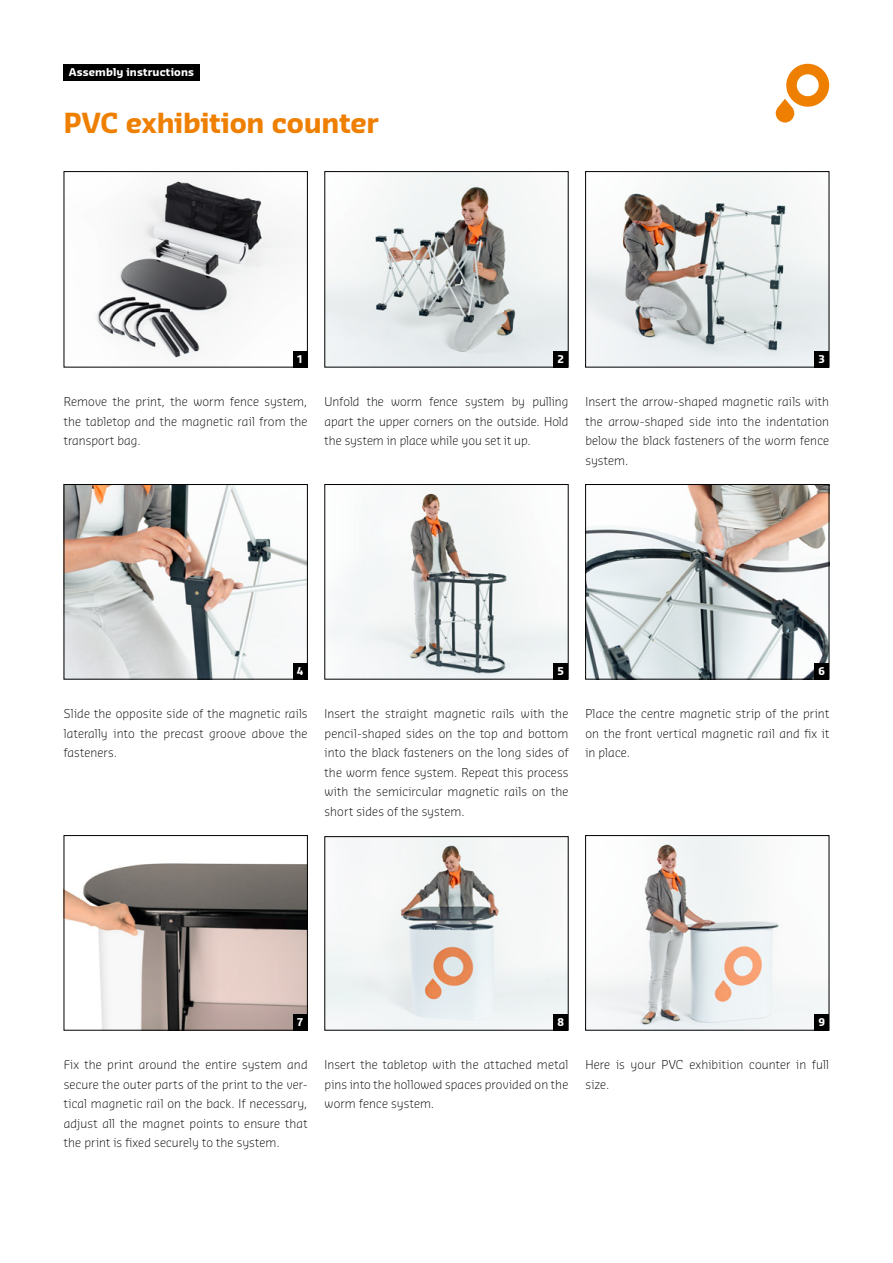
<style>
.page{position:relative;width:893px;height:1263px;background:#fff}
.page>*{position:absolute;margin:0;border:0;box-sizing:border-box;transform-origin:0 0}
.t1{font:700 27px "Sansa Pro";letter-spacing:-.005em;color:#ee7f00}
.t2{font:300 12px/19.5px "Sansa Pro";letter-spacing:.01em;color:#000;text-align:justify}
.t3{font:700 10.5px "Sansa Pro";letter-spacing:.015em;color:#fff}
</style>
<div class="page">
<img style="left:66px;top:863px;width:240px;height:165px">
<div style="left:64px;top:835px;width:244px;height:195px;border:1px solid #000"></div>
<svg style="left:776px;top:64px;width:53px;height:59px"></svg>
<img style="left:96px;top:179px;width:199px;height:181px">
<div style="left:64px;top:171px;width:244px;height:196px;border:1px solid #000"></div>
<div style="left:293px;top:351px;width:15px;height:16px;background:#000"></div>
<img style="left:327px;top:173px;width:239px;height:192px">
<div style="left:553px;top:351px;width:15px;height:16px;background:#000"></div>
<img style="left:587px;top:173px;width:240px;height:192px">
<div style="left:585px;top:171px;width:244px;height:196px;border:1px solid #000"></div>
<div style="left:814px;top:351px;width:15px;height:16px;background:#000"></div>
<img style="left:66px;top:486px;width:240px;height:191px">
<div style="left:64px;top:484px;width:244px;height:195px;border:1px solid #000"></div>
<div style="left:293px;top:663px;width:15px;height:16px;background:#000"></div>
<img style="left:332px;top:486px;width:234px;height:191px">
<div style="left:553px;top:663px;width:15px;height:16px;background:#000"></div>
<img style="left:587px;top:486px;width:240px;height:191px">
<div style="left:585px;top:484px;width:244px;height:195px;border:1px solid #000"></div>
<div style="left:814px;top:663px;width:15px;height:16px;background:#000"></div>
<div style="left:293px;top:1014px;width:15px;height:16px;background:#000"></div>
<img style="left:327px;top:838px;width:239px;height:190px">
<div style="left:553px;top:1014px;width:15px;height:16px;background:#000"></div>
<img style="left:587px;top:837px;width:240px;height:191px">
<div style="left:585px;top:835px;width:244px;height:195px;border:1px solid #000"></div>
<div style="left:814px;top:1014px;width:15px;height:16px;background:#000"></div>
<div style="left:64px;top:64px;width:136px;height:16px;background:#000"></div>
<p class="t3" style="left:69px;top:65px;width:127px">Assembly instructions</p>
<p class="t3" style="left:77px;top:65px;width:87px">ufbauanleitung</p>
<h1 class="t1" style="left:64px;top:105px;width:316px">PVC exhibition counter</h1>
<p class="t3" style="left:297px;top:352px;width:8px">1</p>
<p class="t3" style="left:558px;top:352px;width:8px">2</p>
<p class="t3" style="left:818px;top:352px;width:8px">3</p>
<p class="t2" style="left:64px;top:392px;width:245px">Remove the print, the worm fence system, the tabletop and the magnetic rail from the transport bag.</p>
<p class="t2" style="left:325px;top:392px;width:245px">Unfold the worm fence system by pulling apart the upper corners on the outside. Hold the system in place while you set it up.</p>
<p class="t2" style="left:585px;top:392px;width:245px">Insert the arrow-shaped magnetic rails with the arrow-shaped side into the indentation below the black fasteners of the worm fence system.</p>
<p class="t3" style="left:297px;top:664px;width:8px">4</p>
<p class="t3" style="left:558px;top:664px;width:8px">5</p>
<p class="t3" style="left:818px;top:664px;width:8px">6</p>
<p class="t2" style="left:64px;top:704px;width:245px">Slide the opposite side of the magnetic rails laterally into the precast groove above the fasteners.</p>
<p class="t2" style="left:325px;top:704px;width:245px">Insert the straight magnetic rails with the pencil-shaped sides on the top and bottom into the black fasteners on the long sides of the worm fence system. Repeat this process with the semicircular magnetic rails on the short sides of the system.</p>
<p class="t2" style="left:585px;top:704px;width:245px">Place the centre magnetic strip of the print on the front vertical magnetic rail and fix it in place.</p>
<p class="t3" style="left:297px;top:1015px;width:8px">7</p>
<p class="t2" style="left:64px;top:1055px;width:245px">Fix the print around the entire system and secure the outer parts of the print to the ver&shy;tical magnetic rail on the back. If necessary, adjust all the magnet points to ensure that the print is fixed securely to the system.</p>
<p class="t3" style="left:558px;top:1015px;width:8px">8</p>
<p class="t3" style="left:818px;top:1015px;width:8px">9</p>
<p class="t2" style="left:585px;top:1055px;width:245px">Here is your PVC exhibition counter in full size.</p>
<p class="t2" style="left:325px;top:1055px;width:245px">Insert the tabletop with the attached metal pins into the hollowed spaces provided on the worm fence system.</p>
</div>
